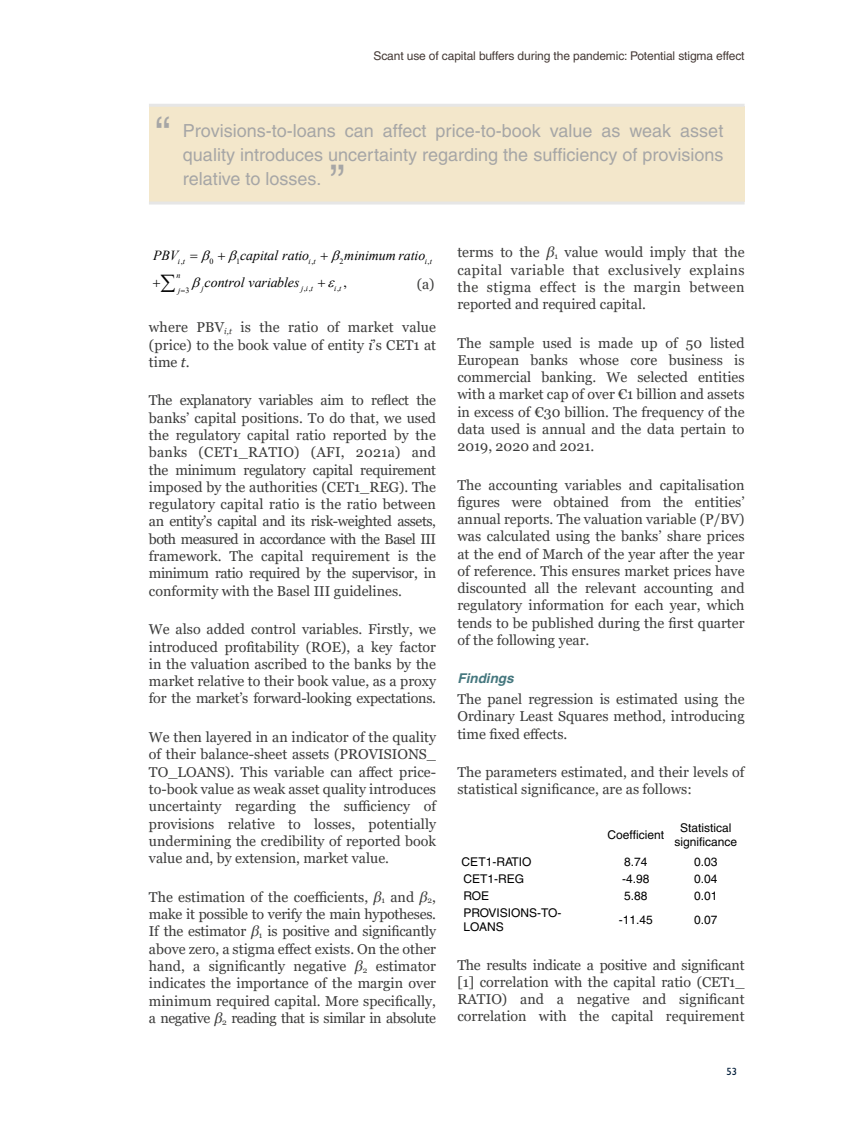
<style>
.page{position:relative;width:851px;height:1127px;background:#fff}
.page>*{position:absolute;margin:0;border:0;box-sizing:border-box;transform-origin:0 0}
.t1{font:45px "Helvetica";color:#a6a6a6}
.t2{font:18px/24px "Helvetica";color:#a6a6a6;text-align:justify}
.t3{font:14.25px/17.2px "Georgia";color:#3c3c3b;text-align:justify}
.t4{font:italic 13.95px "Times New Roman";color:#000}
.t5{font:13.95px "Times New Roman";color:#000}
.t6{font:italic 700 13.5px "Helvetica";color:#45777e}
.t7{font:12px/14.4px "Helvetica";color:#000;text-align:center}
.t8{font:12px "Helvetica";letter-spacing:-.01em;color:#453a36}
.t9{font:500 10.5px "Gill Sans MT Std";color:#001d39}
.t10{font:italic 8.1px "Times New Roman";color:#000}
.t11{font:8.1px "Times New Roman";color:#000}
.s1{font-style:italic}
</style>
<div class="page">
<div style="left:149px;top:106px;width:595px;height:96px;background:#f3e7cb"></div>
<hr style="left:149px;top:104px;width:595px;height:3px;background:#e6e6e6">
<hr style="left:149px;top:201px;width:595px;height:3px;background:#e6e6e6">
<p class="t8" style="left:373px;top:49px;width:372px">Scant use of capital buffers during the pandemic: Potential stigma effect</p>
<h1 class="t1" style="left:155px;top:107px;width:16px">“</h1>
<p class="t2" style="left:183px;top:118px;width:542px">Provisions-to-loans can affect price-to-book value as weak asset quality introduces uncertainty regarding the sufficiency of provisions relative to losses.</p>
<h1 class="t1" style="left:330px;top:155px;width:16px">”</h1>
<p class="t4" style="left:153px;top:246px;width:27px">PBV</p>
<p class="t4" style="left:240px;top:246px;width:71px">capital ratio</p>
<p class="t4" style="left:344px;top:246px;width:83px">minimum ratio</p>
<p class="t4" style="left:204px;top:273px;width:96px">control variables</p>
<p class="t3" style="left:416px;top:276px;width:19px">(a)</p>
<p class="t3" style="left:149px;top:319px;width:289px">where PBV<sub>i,t</sub> is the ratio of market value (price) to the book value of entity <span class="s1">i</span>’s CET1 at time <span class="s1">t</span>.</p>
<p class="t3" style="left:149px;top:392px;width:289px">The explanatory variables aim to reflect the banks’ capital positions. To do that, we used the regulatory capital ratio reported by the banks (CET1_RATIO) (AFI, 2021a) and the minimum regulatory capital requirement imposed by the authorities (CET1_REG). The regulatory capital ratio is the ratio between an entity’s capital and its risk-weighted assets, both measured in accordance with the Basel III framework. The capital requirement is the minimum ratio required by the supervisor, in conformity with the Basel III guidelines.</p>
<p class="t3" style="left:149px;top:621px;width:289px">We also added control variables. Firstly, we introduced profitability (ROE), a key factor in the valuation ascribed to the banks by the market relative to their book value, as a proxy for the market’s forward-looking expectations.</p>
<p class="t3" style="left:149px;top:729px;width:289px">We then layered in an indicator of the quality of their balance-sheet assets (PROVISIONS_ TO_LOANS). This variable can affect price&shy;to-book value as weak asset quality introduces uncertainty regarding the sufficiency of provisions relative to losses, potentially undermining the credibility of reported book value and, by extension, market value.</p>
<p class="t3" style="left:149px;top:888px;width:289px">The estimation of the coefficients, <span class="s1">β</span><sub>1</sub> and <span class="s1">β</span><sub>2</sub>, make it possible to verify the main hypotheses.<br>If the estimator <span class="s1">β</span><sub>1</sub> is positive and significantly above zero, a stigma effect exists. On the other hand, a significantly negative <span class="s1">β</span><sub>2</sub> estimator indicates the importance of the margin over minimum required capital. More specifically, a negative <span class="s1">β</span><sub>2</sub> reading that is similar in absolute</p>
<p class="t11" style="left:209px;top:255px;width:6px">0</p>
<p class="t11" style="left:236px;top:255px;width:6px">1</p>
<p class="t11" style="left:339px;top:255px;width:6px">2</p>
<p class="t10" style="left:178px;top:255px;width:9px">i t</p>
<p class="t10" style="left:308px;top:255px;width:9px">i t</p>
<p class="t10" style="left:424px;top:255px;width:9px">i t</p>
<p class="t10" style="left:176px;top:270px;width:6px">n</p>
<p class="t10" style="left:201px;top:282px;width:4px">j</p>
<p class="t10" style="left:301px;top:282px;width:14px">jit</p>
<p class="t10" style="left:334px;top:282px;width:9px">i t</p>
<p class="t11" style="left:181px;top:255px;width:4px">,</p>
<p class="t11" style="left:311px;top:255px;width:4px">,</p>
<p class="t11" style="left:427px;top:255px;width:4px">,</p>
<p class="t5" style="left:343px;top:272px;width:5px">,</p>
<p class="t11" style="left:185px;top:285px;width:6px">3</p>
<p class="t10" style="left:178px;top:285px;width:4px">j</p>
<p class="t11" style="left:304px;top:282px;width:8px">, ,</p>
<p class="t11" style="left:337px;top:282px;width:4px">,</p>
<p class="t3" style="left:457px;top:244px;width:289px">terms to the <span class="s1">β</span><sub>1</sub> value would imply that the capital variable that exclusively explains the stigma effect is the margin between reported and required capital.</p>
<p class="t3" style="left:457px;top:334px;width:289px">The sample used is made up of 50 listed European banks whose core business is commercial banking. We selected entities with a market cap of over €1 billion and assets in excess of €30 billion. The frequency of the data used is annual and the data pertain to 2019, 2020 and 2021.</p>
<p class="t3" style="left:457px;top:476px;width:289px">The accounting variables and capitalisation figures were obtained from the entities’ annual reports. The valuation variable (P/BV) was calculated using the banks’ share prices at the end of March of the year after the year of reference. This ensures market prices have discounted all the relevant accounting and regulatory information for each year, which tends to be published during the first quarter of the following year.</p>
<p class="t6" style="left:457px;top:669px;width:58px">Findings</p>
<p class="t3" style="left:457px;top:691px;width:289px">The panel regression is estimated using the Ordinary Least Squares method, introducing time fixed effects.</p>
<p class="t3" style="left:457px;top:764px;width:289px">The parameters estimated, and their levels of statistical significance, are as follows:</p>
<p class="t7" style="left:607px;top:827px;width:58px">Coefficient</p>
<p class="t7" style="left:674px;top:820px;width:64px">Statistical significance</p>
<p class="t7" style="left:461px;top:854px;width:71px">CET1-RATIO</p>
<p class="t7" style="left:624px;top:854px;width:25px">8.74</p>
<p class="t7" style="left:694px;top:854px;width:25px">0.03</p>
<p class="t7" style="left:463px;top:871px;width:62px">CET1-REG</p>
<p class="t7" style="left:622px;top:871px;width:29px">-4.98</p>
<p class="t7" style="left:694px;top:871px;width:25px">0.04</p>
<p class="t7" style="left:463px;top:888px;width:27px">ROE</p>
<p class="t7" style="left:624px;top:888px;width:25px">5.88</p>
<p class="t7" style="left:694px;top:888px;width:25px">0.01</p>
<p class="t7" style="left:463px;top:905px;width:100px;text-align:left">PROVISIONS-TO-<br>LOANS</p>
<p class="t7" style="left:618px;top:913px;width:36px">-11.45</p>
<p class="t7" style="left:694px;top:913px;width:25px">0.07</p>
<p class="t3" style="left:457px;top:956px;width:289px">The results indicate a positive and significant [1] correlation with the capital ratio (CET1_ RATIO) and a negative and significant correlation with the capital requirement</p>
<p class="t9" style="left:726px;top:1065px;width:12px">53</p>
</div>
